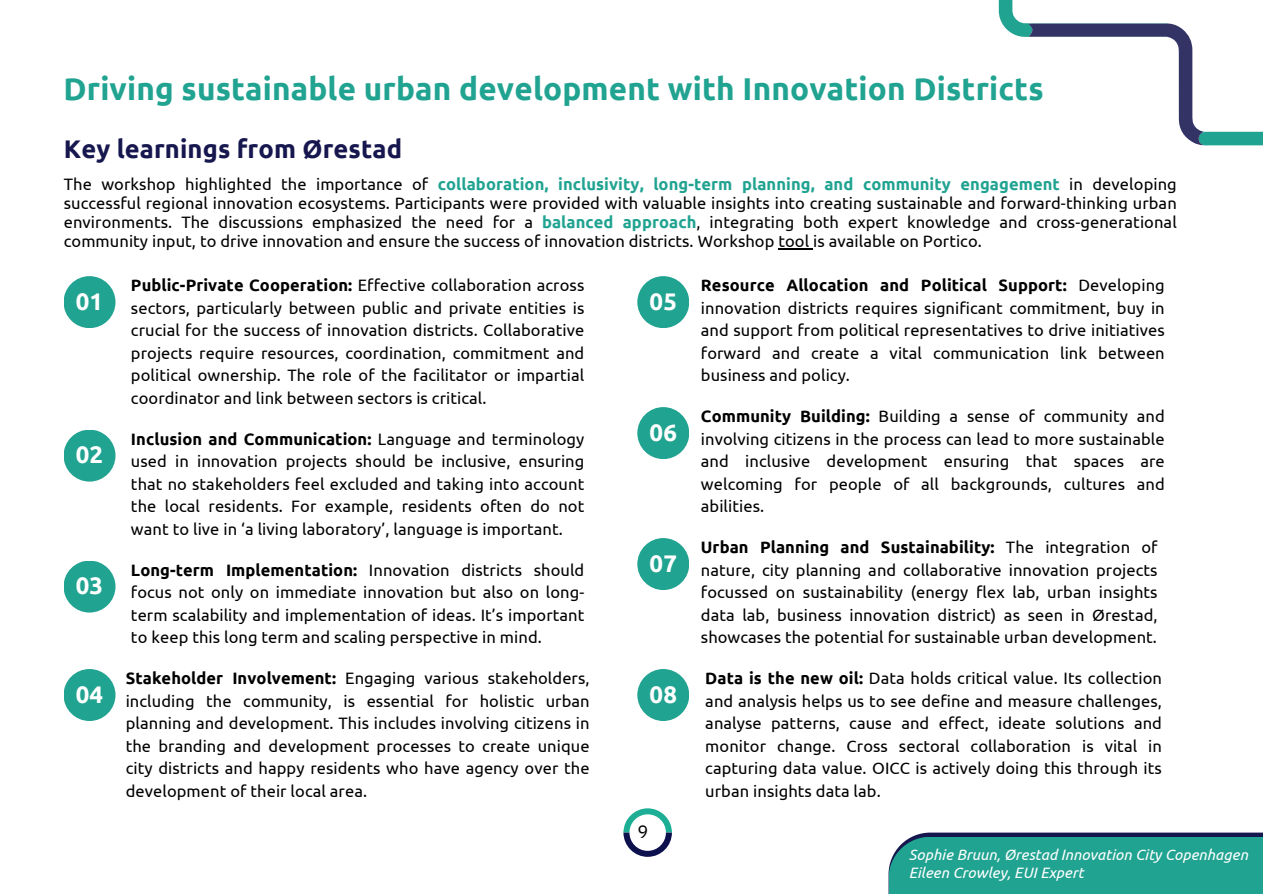
<style>
.page{position:relative;width:1263px;height:894px;background:#fff}
.page>*{position:absolute;margin:0;border:0;box-sizing:border-box;transform-origin:0 0}
.t1{font:700 31.5px "Ubuntu";letter-spacing:.005em;color:#21a391}
.t2{font:700 25.5px "Ubuntu";letter-spacing:.005em;color:#17174f}
.t3{font:700 24px "Ubuntu";letter-spacing:.005em;color:#fff}
.t4{font:18px "IBM Plex Sans";color:#000}
.t5{font:16.5px/22.5px "Ubuntu";letter-spacing:.005em;color:#000;text-align:justify}
.t6{font:italic 15px "Ubuntu";letter-spacing:.005em;color:#fff}
.s1{font-weight:700;color:#21a391}
.s2{font-weight:700}
</style>
<div class="page">
<svg style="left:623px;top:808px;width:49px;height:48px"></svg>
<svg style="left:998px;top:0;width:171px;height:37px"></svg>
<div style="left:1198px;top:132px;width:65px;height:13px;background:#21a391"></div>
<svg style="left:1028px;top:24px;width:176px;height:121px"></svg>
<div style="left:64px;top:276px;width:51px;height:52px;background:#21a391;border-radius:50%"></div>
<div style="left:64px;top:429px;width:51px;height:52px;background:#21a391;border-radius:50%"></div>
<div style="left:64px;top:560px;width:51px;height:52px;background:#21a391;border-radius:50%"></div>
<div style="left:637px;top:276px;width:52px;height:52px;background:#21a391;border-radius:50%"></div>
<div style="left:637px;top:407px;width:52px;height:52px;background:#21a391;border-radius:50%"></div>
<div style="left:637px;top:538px;width:52px;height:52px;background:#21a391;border-radius:50%"></div>
<div style="left:64px;top:668px;width:51px;height:52px;background:#21a391;border-radius:50%"></div>
<div style="left:637px;top:668px;width:52px;height:52px;background:#21a391;border-radius:50%"></div>
<div style="left:888px;top:832px;width:375px;height:61px;background:#17174f"></div>
<div style="left:888px;top:836px;width:375px;height:57px;background:#21a391"></div>
<hr style="left:778px;top:248px;width:35px;height:1px;background:#000">
<p class="t1" style="left:64px;top:71px;width:982px">Driving sustainable urban development with Innovation Districts</p>
<p class="t2" style="left:64px;top:134px;width:340px">Key learnings from Ørestad</p>
<p class="t5" style="left:64px;top:174px;width:1114px;line-height:19.2px">The workshop highlighted the importance of <span class="s1">collaboration, inclusivity, long-term planning, and community engagement</span> in developing successful regional innovation ecosystems. Participants were provided with valuable insights into creating sustainable and forward-thinking urban environments. The discussions emphasized the need for a <span class="s1">balanced approach</span>, integrating both expert knowledge and cross-generational community input, to drive innovation and ensure the success of innovation districts. Workshop tool is available on Portico.</p>
<h2 class="t3" style="left:76px;top:287px;width:29px">01</h2>
<p class="t3" style="left:76px;top:441px;width:29px">02</p>
<p class="t3" style="left:76px;top:571px;width:29px">03</p>
<p class="t3" style="left:76px;top:680px;width:29px">04</p>
<h1 class="t5" style="left:131px;top:274px;width:455px"><span class="s2">Public-Private Cooperation:</span> Effective collaboration across sectors, particularly between public and private entities is crucial for the success of innovation districts. Collaborative projects require resources, coordination, commitment and political ownership. The role of the facilitator or impartial coordinator and link between sectors is critical.</h1>
<p class="t5" style="left:131px;top:427px;width:455px"><span class="s2">Inclusion and Communication:</span> Language and terminology used in innovation projects should be inclusive, ensuring that no stakeholders feel excluded and taking into account the local residents. For example, residents often do not want to live in ‘a living laboratory’, language is important.</p>
<p class="t5" style="left:131px;top:558px;width:455px"><span class="s2">Long-term Implementation:</span> Innovation districts should focus not only on immediate innovation but also on long&shy;term scalability and implementation of ideas. It’s important to keep this long term and scaling perspective in mind.</p>
<p class="t5" style="left:126px;top:666px;width:465px"><span class="s2">Stakeholder Involvement:</span> Engaging various stakeholders, including the community, is essential for holistic urban planning and development. This includes involving citizens in the branding and development processes to create unique city districts and happy residents who have agency over the development of their local area.</p>
<p class="t3" style="left:650px;top:287px;width:29px">05</p>
<p class="t3" style="left:650px;top:418px;width:29px">06</p>
<p class="t3" style="left:650px;top:549px;width:29px">07</p>
<p class="t3" style="left:650px;top:680px;width:29px">08</p>
<p class="t4" style="left:637px;top:819px;width:12px">9</p>
<p class="t5" style="left:701px;top:274px;width:465px"><span class="s2">Resource Allocation and Political Support:</span> Developing innovation districts requires significant commitment, buy in and support from political representatives to drive initiatives forward and create a vital communication link between business and policy.</p>
<p class="t5" style="left:701px;top:405px;width:465px"><span class="s2">Community Building:</span> Building a sense of community and involving citizens in the process can lead to more sustainable and inclusive development ensuring that spaces are welcoming for people of all backgrounds, cultures and abilities.</p>
<p class="t5" style="left:701px;top:535px;width:458px"><span class="s2">Urban Planning and Sustainability:</span> The integration of nature, city planning and collaborative innovation projects focussed on sustainability (energy flex lab, urban insights data lab, business innovation district) as seen in Ørestad, showcases the potential for sustainable urban development.</p>
<p class="t5" style="left:705px;top:666px;width:458px"><span class="s2">Data is the new oil:</span> Data holds critical value. Its collection and analysis helps us to see define and measure challenges, analyse patterns, cause and effect, ideate solutions and monitor change. Cross sectoral collaboration is vital in capturing data value. OICC is actively doing this through its urban insights data lab.</p>
<p class="t6" style="left:909px;top:845px;width:341px">Sophie Bruun, Ørestad Innovation City Copenhagen</p>
<p class="t6" style="left:909px;top:863px;width:176px">Eileen Crowley, EUI Expert</p>
</div>
